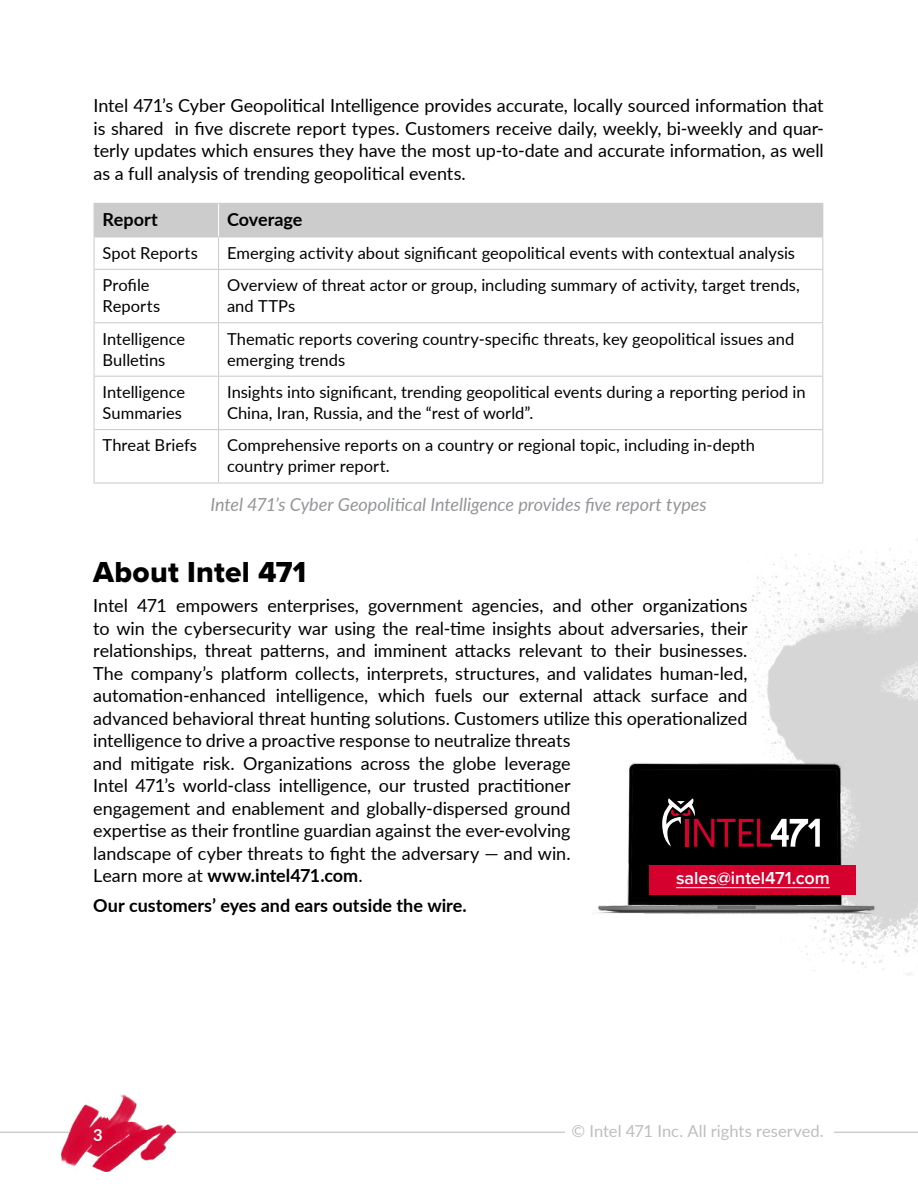
<style>
.page{position:relative;width:918px;height:1188px;background:#fff}
.page>*{position:absolute;margin:0;border:0;box-sizing:border-box;transform-origin:0 0}
.t1{font:30px "Proxima Nova Extrabld";letter-spacing:.01em;color:#000}
.t2{font:18px/22.5px "Lato";letter-spacing:-.005em;color:#000;text-align:justify}
.t3{font:italic 18px "Lato";letter-spacing:-.005em;color:#939598}
.t4{font:700 18px "Lato";color:#000}
.t5{font:600 18px "Proxima Nova";color:#fff}
.t6{font:16.5px/21px "Lato";color:#000}
.t7{font:16.5px "Lato";color:#bcbec0}
.t8{font:700 16.5px "Lato";color:#fff}
.s1{font-weight:700}
</style>
<div class="page">
<hr style="left:0;top:1132px;width:69px;height:1px;background:#000">
<hr style="left:834px;top:1132px;width:84px;height:1px;background:#000">
<hr style="left:165px;top:1132px;width:400px;height:1px;background:#000">
<img style="left:61px;top:1095px;width:115px;height:76px">
<img style="left:748px;top:539px;width:170px;height:436px">
<img style="left:593px;top:756px;width:281px;height:165px">
<div style="left:95px;top:204px;width:727px;height:32px;background:#ccc"></div>
<hr style="left:94px;top:203px;width:125px;height:1px;background:#ccc">
<hr style="left:94px;top:204px;width:1px;height:32px;background:#ccc">
<hr style="left:219px;top:203px;width:604px;height:1px;background:#ccc">
<hr style="left:822px;top:204px;width:1px;height:32px;background:#ccc">
<hr style="left:94px;top:236px;width:125px;height:1px;background:#ccc">
<hr style="left:94px;top:237px;width:1px;height:32px;background:#ccc">
<hr style="left:219px;top:236px;width:604px;height:1px;background:#ccc">
<hr style="left:218px;top:237px;width:1px;height:32px;background:#ccc">
<hr style="left:822px;top:237px;width:1px;height:32px;background:#ccc">
<hr style="left:94px;top:269px;width:125px;height:1px;background:#ccc">
<hr style="left:94px;top:270px;width:1px;height:52px;background:#ccc">
<hr style="left:219px;top:269px;width:604px;height:1px;background:#ccc">
<hr style="left:218px;top:270px;width:1px;height:52px;background:#ccc">
<hr style="left:822px;top:270px;width:1px;height:52px;background:#ccc">
<hr style="left:94px;top:322px;width:125px;height:1px;background:#ccc">
<hr style="left:94px;top:323px;width:1px;height:53px;background:#ccc">
<hr style="left:219px;top:322px;width:604px;height:1px;background:#ccc">
<hr style="left:218px;top:323px;width:1px;height:53px;background:#ccc">
<hr style="left:822px;top:323px;width:1px;height:53px;background:#ccc">
<hr style="left:94px;top:376px;width:125px;height:1px;background:#ccc">
<hr style="left:94px;top:377px;width:1px;height:52px;background:#ccc">
<hr style="left:219px;top:376px;width:604px;height:1px;background:#ccc">
<hr style="left:218px;top:377px;width:1px;height:52px;background:#ccc">
<hr style="left:822px;top:377px;width:1px;height:52px;background:#ccc">
<hr style="left:94px;top:429px;width:125px;height:1px;background:#ccc">
<hr style="left:94px;top:430px;width:1px;height:52px;background:#ccc">
<hr style="left:219px;top:429px;width:604px;height:1px;background:#ccc">
<hr style="left:218px;top:430px;width:1px;height:52px;background:#ccc">
<hr style="left:822px;top:430px;width:1px;height:52px;background:#ccc">
<hr style="left:94px;top:482px;width:125px;height:2px;background:#ccc">
<hr style="left:219px;top:482px;width:604px;height:2px;background:#ccc">
<hr style="left:218px;top:204px;width:1px;height:32px;background:#fff">
<div style="left:650px;top:865px;width:206px;height:30px;background:#d6002e"></div>
<hr style="left:676px;top:887px;width:154px;height:1px;background:#fff">
<svg style="left:662px;top:798px;width:158px;height:49px;background:#392126"></svg>
<p class="t2" style="left:94px;top:94px;width:732px">Intel 471’s Cyber Geopolitical Intelligence provides accurate, locally sourced information that is shared in five discrete report types. Customers receive daily, weekly, bi-weekly and quar&shy;terly updates which ensures they have the most up-to-date and accurate information, as well as a full analysis of trending geopolitical events.</p>
<p class="t4" style="left:103px;top:207px;width:57px">Report</p>
<p class="t4" style="left:227px;top:207px;width:77px">Coverage</p>
<p class="t6" style="left:103px;top:242px;width:97px">Spot Reports</p>
<p class="t6" style="left:227px;top:242px;width:570px">Emerging activity about significant geopolitical events with contextual analysis</p>
<p class="t6" style="left:103px;top:274px;width:59px">Profile<br>Reports</p>
<p class="t6" style="left:227px;top:274px;width:574px">Overview of threat actor or group, including summary of activity, target trends, and TTPs</p>
<p class="t6" style="left:103px;top:327px;width:84px">Intelligence<br>Bulletins</p>
<p class="t6" style="left:227px;top:327px;width:569px">Thematic reports covering country-specific threats, key geopolitical issues and emerging trends</p>
<p class="t6" style="left:103px;top:381px;width:84px">Intelligence<br>Summaries</p>
<p class="t6" style="left:227px;top:381px;width:580px">Insights into significant, trending geopolitical events during a reporting period in<br>China, Iran, Russia, and the “rest of world”.</p>
<p class="t6" style="left:103px;top:434px;width:96px">Threat Briefs</p>
<p class="t6" style="left:227px;top:434px;width:530px">Comprehensive reports on a country or regional topic, including in-depth country primer report.</p>
<p class="t3" style="left:211px;top:491px;width:498px">Intel 471’s Cyber Geopolitical Intelligence provides five report types</p>
<h1 class="t1" style="left:93px;top:550px;width:214px">About Intel 471</h1>
<p class="t2" style="left:93px;top:593px;width:656px;text-align:left">Intel 471 empowers enterprises, government agencies, and other organizations to win the cybersecurity war using the real-time insights about adversaries, their relationships, threat patterns, and imminent attacks relevant to their businesses.<br>The company’s platform collects, interprets, structures, and validates human-led, automation-enhanced intelligence, which fuels our external attack surface and advanced behavioral threat hunting solutions. Customers utilize this operationalized intelligence to drive a proactive response to neutralize threats<br>and mitigate risk. Organizations across the globe leverage<br>Intel 471’s world-class intelligence, our trusted practitioner<br>engagement and enablement and globally-dispersed ground<br>expertise as their frontline guardian against the ever-evolving<br>landscape of cyber threats to fight the adversary — and win.<br>Learn more at <span class="s1">www.intel471.com</span>.</p>
<p class="t4" style="left:93px;top:892px;width:375px">Our customers’ eyes and ears outside the wire.</p>
<p class="t5" style="left:676px;top:865px;width:155px">sales@intel471.com</p>
<p class="t8" style="left:93px;top:1122px;width:11px">3</p>
<p class="t7" style="left:571px;top:1119px;width:254px">© Intel 471 Inc. All rights reserved.</p>
</div>
